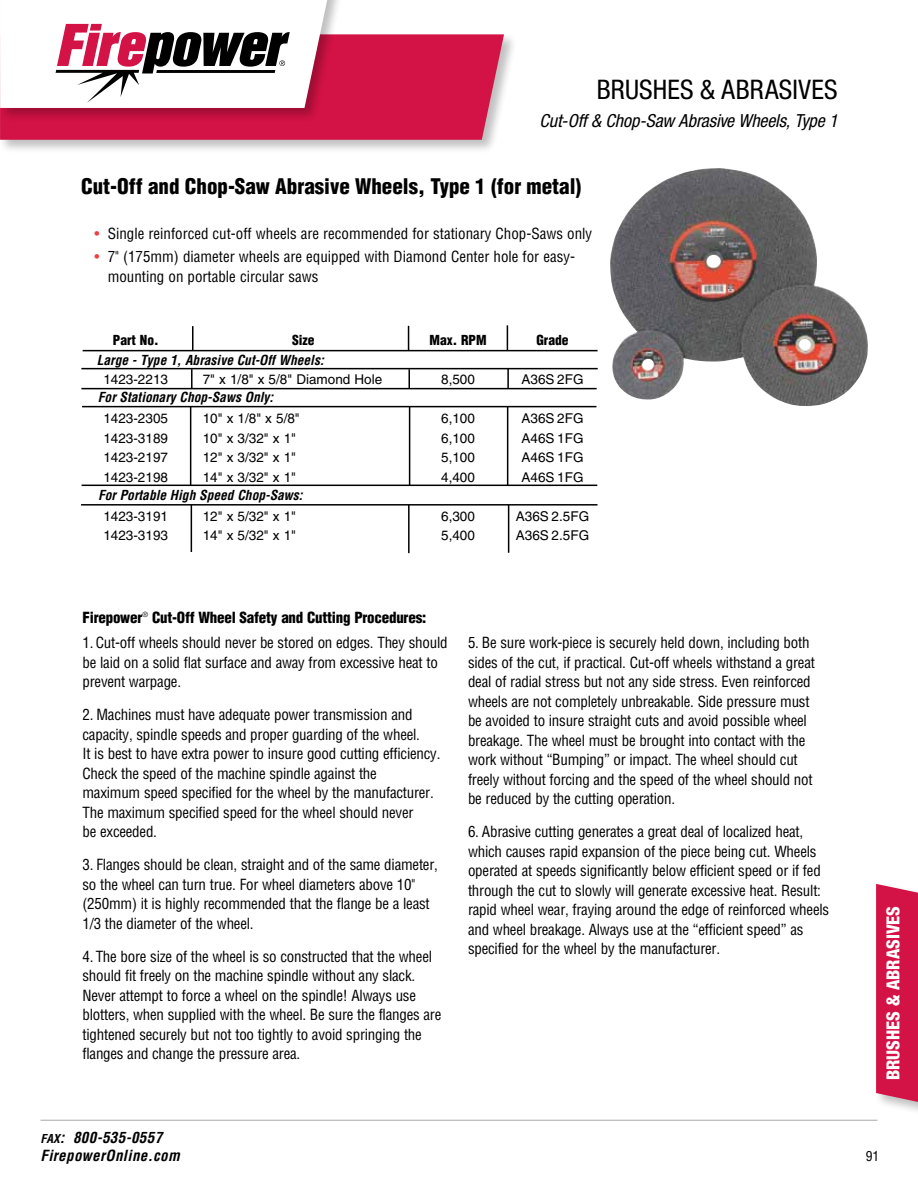
<style>
.page{position:relative;width:918px;height:1188px;background:#fff}
.page>*{position:absolute;margin:0;border:0;box-sizing:border-box;transform-origin:0 0}
.t1{font:condensed 27px "Helvetica Neue";letter-spacing:.01em;color:#000}
.t2{font:900 condensed 21px "Helvetica";color:#000}
.t3{font:italic condensed 18px "Helvetica Neue";letter-spacing:-.005em;color:#000}
.t4{font:800 condensed 18px "Helvetica Neue";color:#fff}
.t5{font:condensed 15px/19.5px "Helvetica";letter-spacing:-.015em;color:#000}
.t6{font:900 condensed 15px "Helvetica";letter-spacing:-.015em;color:#000}
.t7{font:italic 700 condensed 15px/18px "Helvetica";letter-spacing:.025em;color:#000}
.t8{font:13.5px/19.5px "Helvetica";color:#000}
.t9{font:italic 700 condensed 13.5px "Helvetica";color:#000}
.t10{font:900 condensed 13.5px "Helvetica";color:#000}
.t11{font:condensed 13.5px "Helvetica";color:#000}
.s1{color:#ef3e42}
.s2{font-size:12px}
</style>
<div class="page">
<div style="left:0;top:32px;width:518px;height:122px;background:#000;opacity:.25"></div>
<svg style="left:0;top:34px;width:504px;height:106px;background:#d31c4c"></svg>
<hr style="left:40px;top:1120px;width:838px;height:1px;background:#a7a9ac">
<div style="left:0;top:0;width:349px;height:122px;background:#000;opacity:.25"></div>
<svg style="left:0;top:0;width:327px;height:108px"></svg>
<div style="left:874px;top:882px;width:44px;height:236px;background:#000;opacity:.25"></div>
<svg style="left:876px;top:884px;width:42px;height:218px;background:#d41b4c"></svg>
<img style="left:610px;top:168px;width:258px;height:238px">
<hr style="left:192px;top:326px;width:2px;height:25px;background:#000">
<svg style="left:408px;top:326px;width:1px;height:24px"></svg>
<svg style="left:507px;top:325px;width:1px;height:25px"></svg>
<hr style="left:83px;top:350px;width:515px;height:1px;background:#000">
<hr style="left:81px;top:368px;width:517px;height:1px;background:#000">
<hr style="left:81px;top:388px;width:516px;height:1px;background:#000">
<hr style="left:82px;top:406px;width:514px;height:1px;background:#000">
<hr style="left:82px;top:485px;width:515px;height:1px;background:#000">
<hr style="left:81px;top:504px;width:517px;height:2px;background:#000">
<hr style="left:191px;top:369px;width:2px;height:20px;background:#000">
<svg style="left:408px;top:369px;width:2px;height:19px"></svg>
<hr style="left:507px;top:369px;width:2px;height:20px;background:#000">
<hr style="left:190px;top:407px;width:1px;height:79px;background:#000">
<hr style="left:409px;top:407px;width:1px;height:79px;background:#000">
<hr style="left:507px;top:407px;width:1px;height:79px;background:#000">
<hr style="left:191px;top:505px;width:1px;height:47px;background:#000">
<hr style="left:408px;top:505px;width:2px;height:48px;background:#000">
<hr style="left:508px;top:505px;width:1px;height:48px;background:#000">
<h1 class="t1" style="left:597px;top:74px;width:242px">BRUSHES &amp; ABRASIVES</h1>
<p class="t3" style="left:540px;top:110px;width:300px">Cut-Off &amp; Chop-Saw Abrasive Wheels, Type 1</p>
<h2 class="t2" style="left:81px;top:173px;width:502px">Cut-Off and Chop-Saw Abrasive Wheels, Type 1 (for metal)</h2>
<p class="t5" style="left:95px;top:223px;width:499px"><span class="s1">•</span> Single reinforced cut-off wheels are recommended for stationary Chop-Saws only</p>
<p class="t5" style="left:108px;top:247px;width:469px;text-indent:-13px"><span class="s1">•</span> 7" (175mm) diameter wheels are equipped with Diamond Center hole for easy&shy;mounting on portable circular saws</p>
<p class="t10" style="left:292px;top:332px;width:24px">Size</p>
<p class="t8" style="left:203px;top:370px;width:181px">7" x 1/8" x 5/8" Diamond Hole</p>
<p class="t8" style="left:203px;top:409px;width:98px">10" x 1/8" x 5/8"<br>10" x 3/32" x 1"<br>12" x 3/32" x 1"<br>14" x 3/32" x 1"</p>
<p class="t8" style="left:203px;top:506px;width:95px">12" x 5/32" x 1"<br>14" x 5/32" x 1"</p>
<p class="t10" style="left:113px;top:332px;width:47px">Part No.</p>
<p class="t8" style="left:103px;top:370px;width:66px">1423-2213</p>
<p class="t8" style="left:103px;top:409px;width:66px;text-align:justify">1423-2305<br>1423-3189<br>1423-2197<br>1423-2198</p>
<p class="t8" style="left:103px;top:506px;width:66px">1423-3191<br>1423-3193</p>
<p class="t9" style="left:97px;top:351px;width:229px">Large - Type 1, Abrasive Cut-Off Wheels:</p>
<p class="t9" style="left:98px;top:389px;width:177px">For Stationary Chop-Saws Only:</p>
<p class="t9" style="left:98px;top:487px;width:206px">For Portable High Speed Chop-Saws:</p>
<p class="t10" style="left:430px;top:332px;width:58px">Max. RPM</p>
<p class="t8" style="left:441px;top:370px;width:35px">8,500</p>
<p class="t8" style="left:441px;top:409px;width:35px;text-align:justify">6,100<br>6,100<br>5,100<br>4,400</p>
<p class="t8" style="left:441px;top:506px;width:35px">6,300<br>5,400</p>
<p class="t10" style="left:536px;top:332px;width:34px">Grade</p>
<p class="t8" style="left:522px;top:370px;width:63px">A36S 2FG</p>
<p class="t8" style="left:522px;top:409px;width:63px;text-align:justify">A36S 2FG A46S 1FG A46S 1FG A46S 1FG</p>
<p class="t8" style="left:516px;top:506px;width:75px">A36S 2.5FG<br>A36S 2.5FG</p>
<p class="t6" style="left:83px;top:608px;width:345px">Firepower<sup>®</sup> Cut-Off Wheel Safety and Cutting Procedures:</p>
<p class="t5" style="left:83px;top:633px;width:367px">1. Cut-off wheels should never be stored on edges. They should be laid on a solid flat surface and away from excessive heat to prevent warpage.</p>
<p class="t5" style="left:83px;top:705px;width:359px">2. Machines must have adequate power transmission and capacity, spindle speeds and proper guarding of the wheel.<br>It is best to have extra power to insure good cutting efficiency.<br>Check the speed of the machine spindle against the<br>maximum speed specified for the wheel by the manufacturer.<br>The maximum specified speed for the wheel should never<br>be exceeded.</p>
<p class="t5" style="left:83px;top:855px;width:357px">3. Flanges should be clean, straight and of the same diameter, so the wheel can turn true. For wheel diameters above 10" (250mm) it is highly recommended that the flange be a least 1/3 the diameter of the wheel.</p>
<p class="t5" style="left:83px;top:946px;width:360px">4. The bore size of the wheel is so constructed that the wheel should fit freely on the machine spindle without any slack.<br>Never attempt to force a wheel on the spindle! Always use blotters, when supplied with the wheel. Be sure the flanges are tightened securely but not too tightly to avoid springing the flanges and change the pressure area.</p>
<p class="t5" style="left:468px;top:633px;width:348px">5. Be sure work-piece is securely held down, including both sides of the cut, if practical. Cut-off wheels withstand a great deal of radial stress but not any side stress. Even reinforced wheels are not completely unbreakable. Side pressure must be avoided to insure straight cuts and avoid possible wheel breakage. The wheel must be brought into contact with the work without “Bumping” or impact. The wheel should cut freely without forcing and the speed of the wheel should not be reduced by the cutting operation.</p>
<p class="t5" style="left:468px;top:822px;width:363px">6. Abrasive cutting generates a great deal of localized heat, which causes rapid expansion of the piece being cut. Wheels operated at speeds significantly below efficient speed or if fed through the cut to slowly will generate excessive heat. Result: rapid wheel wear, fraying around the edge of reinforced wheels and wheel breakage. Always use at the “efficient speed” as specified for the wheel by the manufacturer.</p>
<p class="t7" style="left:40px;top:1128px;width:141px"><span class="s2">FAX</span>: 800-535-0557<br>FirepowerOnline.com</p>
<p class="t4" style="left:882px;top:1080px;width:176px;rotate:-90deg">BRUSHES &amp; ABRASIVES</p>
<p class="t11" style="left:866px;top:1147px;width:15px">91</p>
</div>
